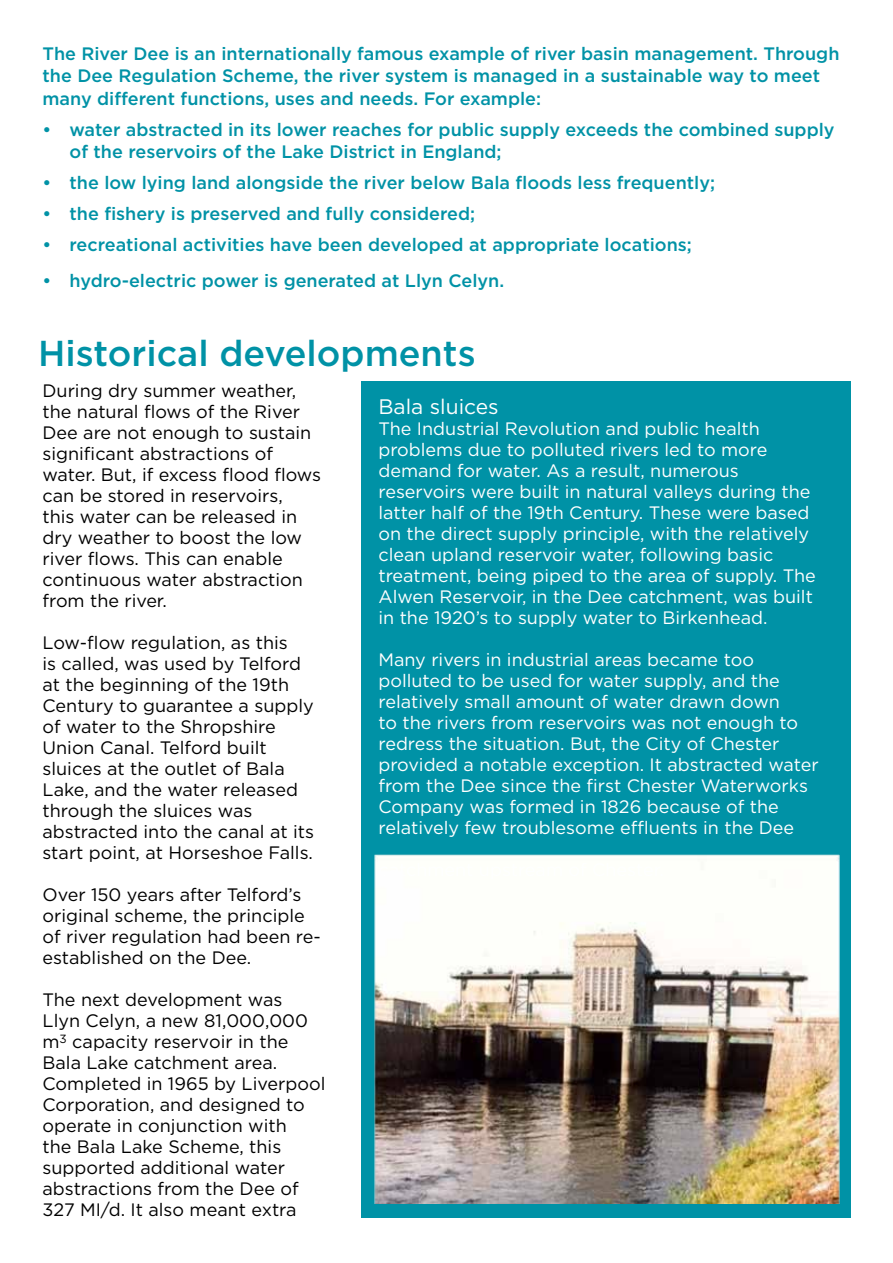
<style>
.page{position:relative;width:893px;height:1263px;background:#fff}
.page>*{position:absolute;margin:0;border:0;box-sizing:border-box;transform-origin:0 0}
.t1{font:500 36px "Gotham";color:#0092a6}
.t2{font:21px "Gotham";color:#fff}
.t3{font:18px/21px "Gotham";color:#000}
.t4{font:18px/21px "Gotham";color:#fff}
.t5{font:500 18px/22.5px "Gotham";color:#0092a6}
</style>
<div class="page">
<div style="left:361px;top:381px;width:489px;height:836px;background:#0092a6"></div>
<img style="left:374px;top:854px;width:466px;height:349px">
<p class="t5" style="left:43px;top:42px;width:798px">The River Dee is an internationally famous example of river basin management. Through the Dee Regulation Scheme, the river system is managed in a sustainable way to meet many different functions, uses and needs. For example:</p>
<p class="t5" style="left:70px;top:118px;width:767px;text-indent:-27px">• water abstracted in its lower reaches for public supply exceeds the combined supply of the reservoirs of the Lake District in England;</p>
<p class="t5" style="left:43px;top:171px;width:674px">• the low lying land alongside the river below Bala floods less frequently;</p>
<p class="t5" style="left:43px;top:202px;width:434px">• the fishery is preserved and fully considered;</p>
<p class="t5" style="left:43px;top:233px;width:651px">• recreational activities have been developed at appropriate locations;</p>
<p class="t5" style="left:43px;top:269px;width:463px">• hydro-electric power is generated at Llyn Celyn.</p>
<h1 class="t1" style="left:38px;top:330px;width:439px">Historical developments</h1>
<p class="t2" style="left:378px;top:393px;width:122px">Bala sluices</p>
<p class="t4" style="left:378px;top:417px;width:439px">The Industrial Revolution and public health problems due to polluted rivers led to more demand for water. As a result, numerous reservoirs were built in natural valleys during the latter half of the 19th Century. These were based on the direct supply principle, with the relatively clean upland reservoir water, following basic treatment, being piped to the area of supply. The Alwen Reservoir, in the Dee catchment, was built in the 1920’s to supply water to Birkenhead.</p>
<p class="t4" style="left:378px;top:648px;width:442px">Many rivers in industrial areas became too polluted to be used for water supply, and the relatively small amount of water drawn down<br>to the rivers from reservoirs was not enough to redress the situation. But, the City of Chester provided a notable exception. It abstracted water from the Dee since the first Chester Waterworks Company was formed in 1826 because of the relatively few troublesome effluents in the Dee</p>
<p class="t3" style="left:43px;top:380px;width:280px">During dry summer weather, the natural flows of the River<br>Dee are not enough to sustain significant abstractions of water. But, if excess flood flows can be stored in reservoirs,<br>this water can be released in dry weather to boost the low river flows. This can enable continuous water abstraction from the river.</p>
<p class="t3" style="left:43px;top:632px;width:273px">Low-flow regulation, as this<br>is called, was used by Telford at the beginning of the 19th<br>Century to guarantee a supply of water to the Shropshire<br>Union Canal. Telford built sluices at the outlet of Bala<br>Lake, and the water released through the sluices was abstracted into the canal at its start point, at Horseshoe Falls.</p>
<p class="t3" style="left:43px;top:884px;width:280px">Over 150 years after Telford’s original scheme, the principle of river regulation had been re&shy;established on the Dee.</p>
<p class="t3" style="left:43px;top:989px;width:284px">The next development was<br>Llyn Celyn, a new 81,000,000 m<sup>3</sup> capacity reservoir in the<br>Bala Lake catchment area.<br>Completed in 1965 by Liverpool<br>Corporation, and designed to operate in conjunction with<br>the Bala Lake Scheme, this supported additional water abstractions from the Dee of<br>327 MI/d. It also meant extra</p>
</div>
